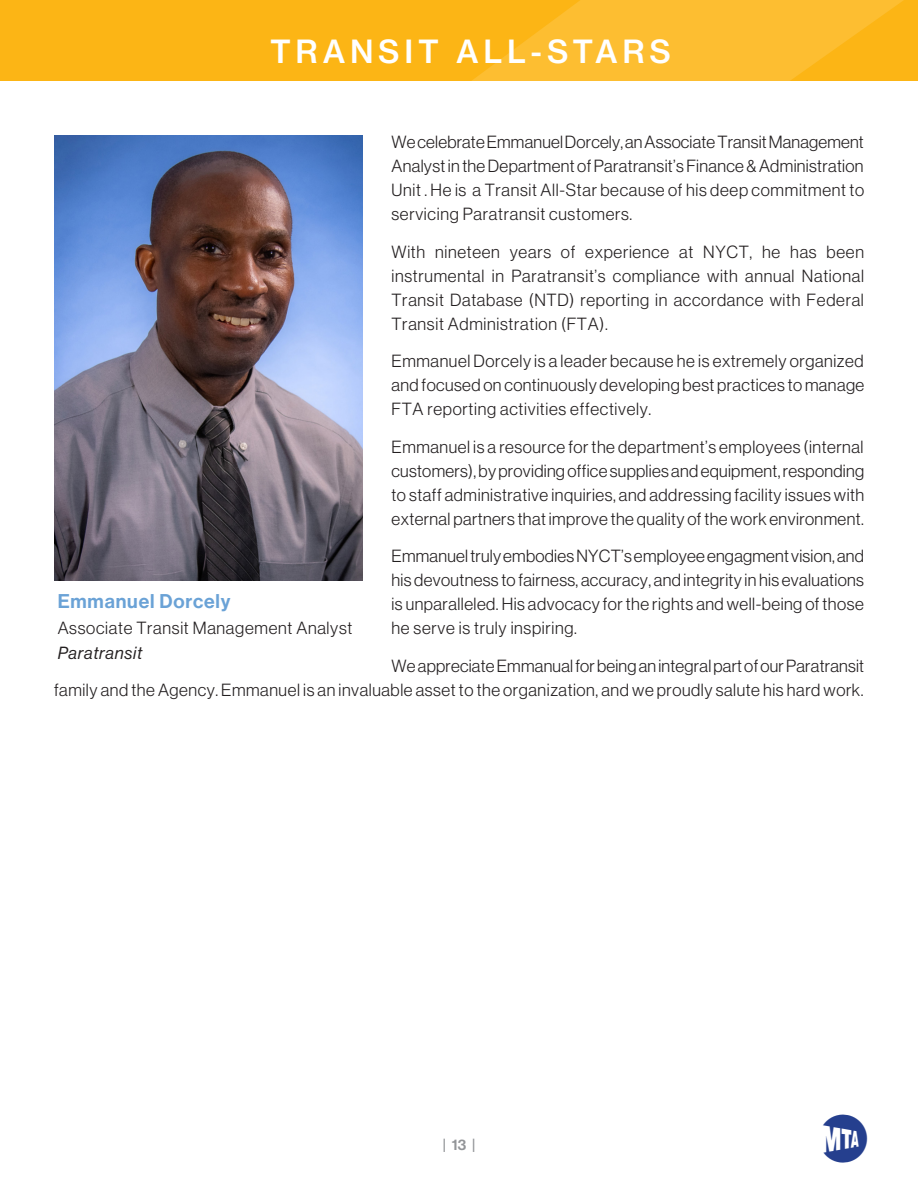
<style>
.page{position:relative;width:918px;height:1188px;background:#fff}
.page>*{position:absolute;margin:0;border:0;box-sizing:border-box;transform-origin:0 0}
.t1{font:500 48px "MTA Logo";color:#253f8e}
.t2{font:31.5px "N Haas Grotesk TX Pro 65 Md";letter-spacing:.15em;color:#fff}
.t3{font:19.5px "N Haas Grotesk DS Pro 65 Md";letter-spacing:.04em;color:#6aa2d6}
.t4{font:17.25px/24px "N Haas Grotesk DS Pro 45 Lt";letter-spacing:.03em;color:#231f20;text-align:justify}
.t5{font:15px "N Haas Grotesk DS Pro 65 Md";color:#939598}
.s1{font-family:"N Haas Grotesk DS Pro 56 It"}
</style>
<div class="page">
<div style="left:699px;top:0;width:219px;height:81px;background:#fcb515"></div>
<svg style="left:580px;top:0;width:324px;height:81px;fill:#fdbe31"></svg>
<svg style="left:0;top:0;width:580px;height:81px;background:#fcb517"></svg>
<img style="left:54px;top:135px;width:309px;height:445px">
<p class="t2" style="left:270px;top:32px;width:402px">TRANSIT ALL-STARS</p>
<p class="t4" style="left:392px;top:130px;width:474px">We celebrate Emmanuel Dorcely, an Associate Transit Management Analyst in the Department of Paratransit’s Finance &amp; Administration Unit . He is a Transit All-Star because of his deep commitment to servicing Paratransit customers.</p>
<p class="t4" style="left:392px;top:240px;width:474px">With nineteen years of experience at NYCT, he has been instrumental in Paratransit’s compliance with annual National Transit Database (NTD) reporting in accordance with Federal Transit Administration (FTA).</p>
<p class="t4" style="left:392px;top:349px;width:474px">Emmanuel Dorcely is a leader because he is extremely organized and focused on continuously developing best practices to manage FTA reporting activities effectively.</p>
<p class="t4" style="left:392px;top:435px;width:474px">Emmanuel is a resource for the department’s employees (internal customers), by providing office supplies and equipment, responding to staff administrative inquiries, and addressing facility issues with external partners that improve the quality of the work environment.</p>
<p class="t4" style="left:392px;top:544px;width:474px">Emmanuel truly embodies NYCT’s employee engagment vision, and his devoutness to fairness, accuracy, and integrity in his evaluations is unparalleled. His advocacy for the rights and well-being of those he serve is truly inspiring.</p>
<p class="t4" style="left:54px;top:654px;width:812px;text-align:right">We appreciate Emmanual for being an integral part of our Paratransit<br>family and the Agency. Emmanuel is an invaluable asset to the organization, and we proudly salute his hard work.</p>
<p class="t3" style="left:58px;top:590px;width:174px">Emmanuel Dorcely</p>
<p class="t4" style="left:58px;top:615px;width:296px;line-height:25.5px">Associate Transit Management Analyst<br><span class="s1">Paratransit</span></p>
<p class="t5" style="left:443px;top:1136px;width:34px">| 13 |</p>
<h1 class="t1" style="left:823px;top:1115px;width:47px">M</h1>
</div>
